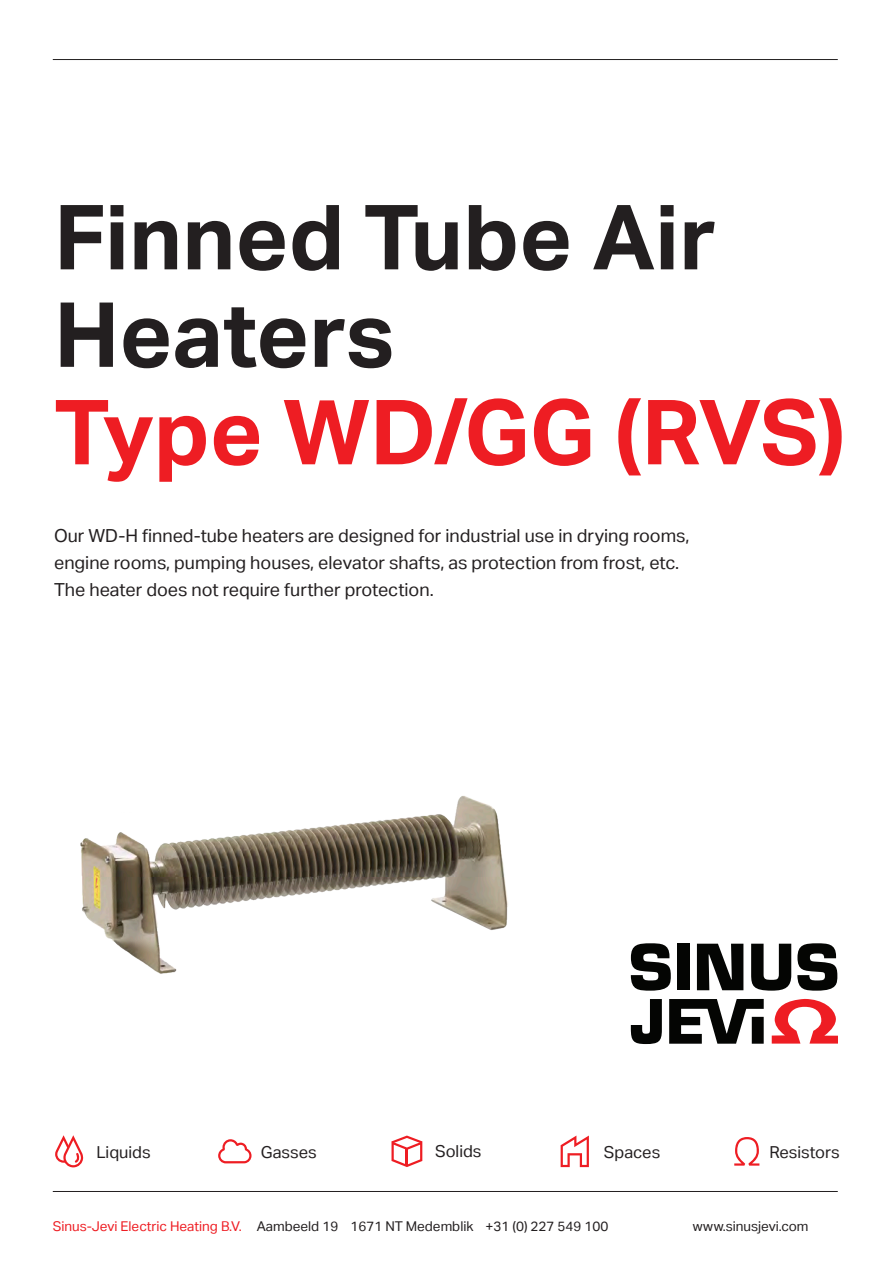
<style>
.page{position:relative;width:893px;height:1263px;background:#fff}
.page>*{position:absolute;margin:0;border:0;box-sizing:border-box;transform-origin:0 0}
.t1{font:700 90px/97.5px "Aktiv Grotesk";color:#231f20}
.t2{font:700 90px "Aktiv Grotesk";color:#ee1d23}
.t3{font:18px/27px "Aktiv Grotesk";color:#231f20}
.t4{font:16.5px "Aktiv Grotesk";color:#231f20}
.t5{font:13.5px "Aktiv Grotesk";color:#231f20}
.s1{color:#ee1d23}
</style>
<div class="page">
<hr style="left:53px;top:59px;width:785px;height:1px;background:#231f20">
<hr style="left:53px;top:1191px;width:785px;height:1px;background:#231f20">
<svg style="left:631px;top:999px;width:133px;height:45px"></svg>
<svg style="left:772px;top:999px;width:66px;height:44px"></svg>
<svg style="left:631px;top:943px;width:40px;height:48px"></svg>
<div style="left:677px;top:944px;width:12px;height:46px;background:#040503"></div>
<svg style="left:697px;top:944px;width:46px;height:46px"></svg>
<svg style="left:751px;top:944px;width:40px;height:47px"></svg>
<svg style="left:797px;top:943px;width:41px;height:48px"></svg>
<svg style="left:55px;top:1135px;width:28px;height:32px"></svg>
<svg style="left:218px;top:1139px;width:34px;height:24px"></svg>
<svg style="left:391px;top:1135px;width:31px;height:32px"></svg>
<svg style="left:561px;top:1135px;width:28px;height:32px"></svg>
<svg style="left:734px;top:1137px;width:25px;height:28px"></svg>
<img style="left:80px;top:796px;width:428px;height:178px">
<h1 class="t1" style="left:54px;top:187px;width:664px">Finned Tube Air<br>Heaters</h1>
<h1 class="t2" style="left:54px;top:377px;width:793px">Type WD/GG (RVS)</h1>
<p class="t3" style="left:54px;top:522px;width:637px">Our WD-H finned-tube heaters are designed for industrial use in drying rooms, engine rooms, pumping houses, elevator shafts, as protection from frost, etc.<br>The heater does not require further protection.</p>
<p class="t4" style="left:96px;top:1142px;width:56px">Liquids</p>
<p class="t4" style="left:261px;top:1142px;width:57px">Gasses</p>
<p class="t4" style="left:435px;top:1141px;width:48px">Solids</p>
<p class="t4" style="left:604px;top:1142px;width:58px">Spaces</p>
<p class="t4" style="left:769px;top:1142px;width:72px">Resistors</p>
<p class="t5" style="left:53px;top:1218px;width:557px"><span class="s1">Sinus-Jevi Electric Heating B.V.</span> Aambeeld 19 1671 NT Medemblik +31 (0) 227 549 100</p>
<p class="t5" style="left:693px;top:1218px;width:117px">www.sinusjevi.com</p>
</div>
